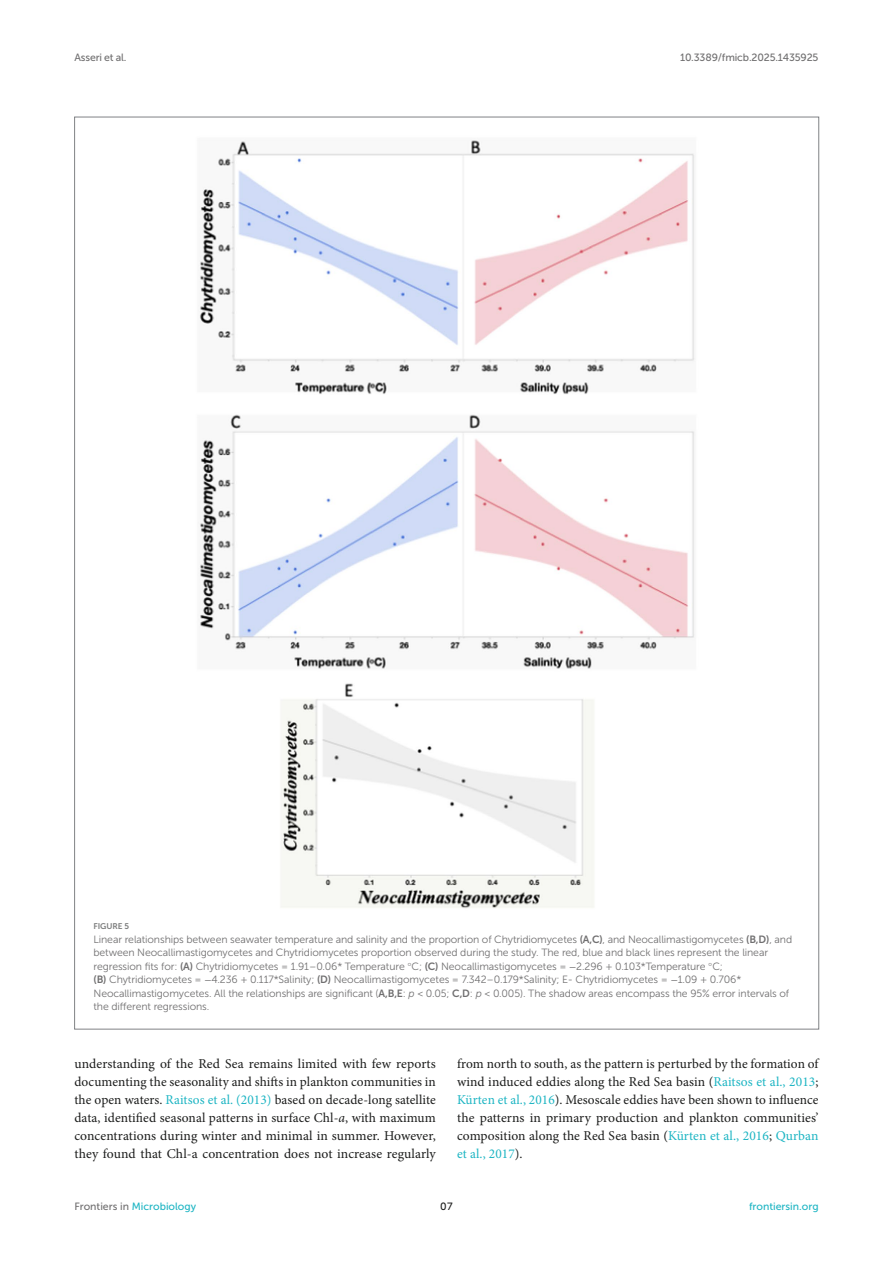
<style>
.page{position:relative;width:893px;height:1263px;background:#fff}
.page>*{position:absolute;margin:0;border:0;box-sizing:border-box;transform-origin:0 0}
.TEXT{font:13.5px/18px "Minion Pro";letter-spacing:.005em;color:#1b1c1b;text-align:justify}
.FIG_LEG{font:10.5px/13.5px "Museo Sans 300";letter-spacing:-.01em;color:#706f70}
.t1{font:10.5px "Museo Sans 500";color:#1db5c3}
.t2{font:10.5px "Museo Sans 500";letter-spacing:-.015em;color:#706f70}
.t3{font:10.5px "Museo Sans 500";color:#1b1c1b}
.FIG_HD{font:8.25px "Museo Sans 700";letter-spacing:-.01em;color:#7e7f7f}
.s1{font-family:"Museo Sans 700"}
.s2{font-family:"STIX"}
.s3{font-family:"STIX General"}
.s4{font-style:italic}
.s5{color:#1db5c3}
.s6{color:#706f70}
</style>
<div class="page">
<img style="left:200px;top:140px;width:495px;height:768px">
<p class="t2" style="left:74px;top:51px;width:54px">Asseri et al.</p>
<p class="t2" style="left:680px;top:51px;width:140px">10.3389/fmicb.2025.1435925</p>
<p class="FIG_HD" style="left:94px;top:922px;width:37px">FIGURE 5</p>
<p class="FIG_LEG" style="left:94px;top:932px;width:700px">Linear relationships between seawater temperature and salinity and the proportion of Chytridiomycetes <span class="s1">(A,C)</span>, and Neocallimastigomycetes <span class="s1">(B,D)</span>, and between Neocallimastigomycetes and Chytridiomycetes proportion observed during the study. The red, blue and black lines represent the linear regression fits for: <span class="s1">(A)</span> Chytridiomycetes = 1.91–0.06* Temperature <span class="s2">°</span>C; <span class="s1">(C)</span> Neocallimastigomycetes = <span class="s3">−</span>2.296 + 0.103*Temperature <span class="s2">°</span>C;<br><span class="s1">(B)</span> Chytridiomycetes = <span class="s3">−</span>4.236 + 0.117*Salinity; <span class="s1">(D)</span> Neocallimastigomycetes = 7.342–0.179*Salinity; E- Chytridiomycetes = <span class="s3">−</span>1.09 + 0.706* Neocallimastigomycetes. All the relationships are significant (<span class="s1">A,B,E</span>: <span class="s4">p</span> &lt; 0.05; <span class="s1">C,D</span>: <span class="s4">p</span> &lt; 0.005). The shadow areas encompass the 95% error intervals of the different regressions.</p>
<p class="TEXT" style="left:74px;top:1055px;width:363px">understanding of the Red Sea remains limited with few reports documenting the seasonality and shifts in plankton communities in the open waters. <span class="s5">Raitsos et al. (2013)</span> based on decade-long satellite data, identified seasonal patterns in surface Chl-<span class="s4">a</span>, with maximum concentrations during winter and minimal in summer. However, they found that Chl-a concentration does not increase regularly</p>
<p class="TEXT" style="left:457px;top:1055px;width:363px">from north to south, as the pattern is perturbed by the formation of wind induced eddies along the Red Sea basin (<span class="s5">Raitsos et al., 2013</span>; <span class="s5">Kürten et al., 2016</span>). Mesoscale eddies have been shown to influence the patterns in primary production and plankton communities’ composition along the Red Sea basin (<span class="s5">Kürten et al., 2016</span>; <span class="s5">Qurban et al., 2017</span>).</p>
<p class="t1" style="left:74px;top:1200px;width:123px"><span class="s6">Frontiers in</span> Microbiology</p>
<p class="t3" style="left:440px;top:1200px;width:14px">07</p>
<p class="t1" style="left:749px;top:1200px;width:71px">frontiersin.org</p>
</div>
